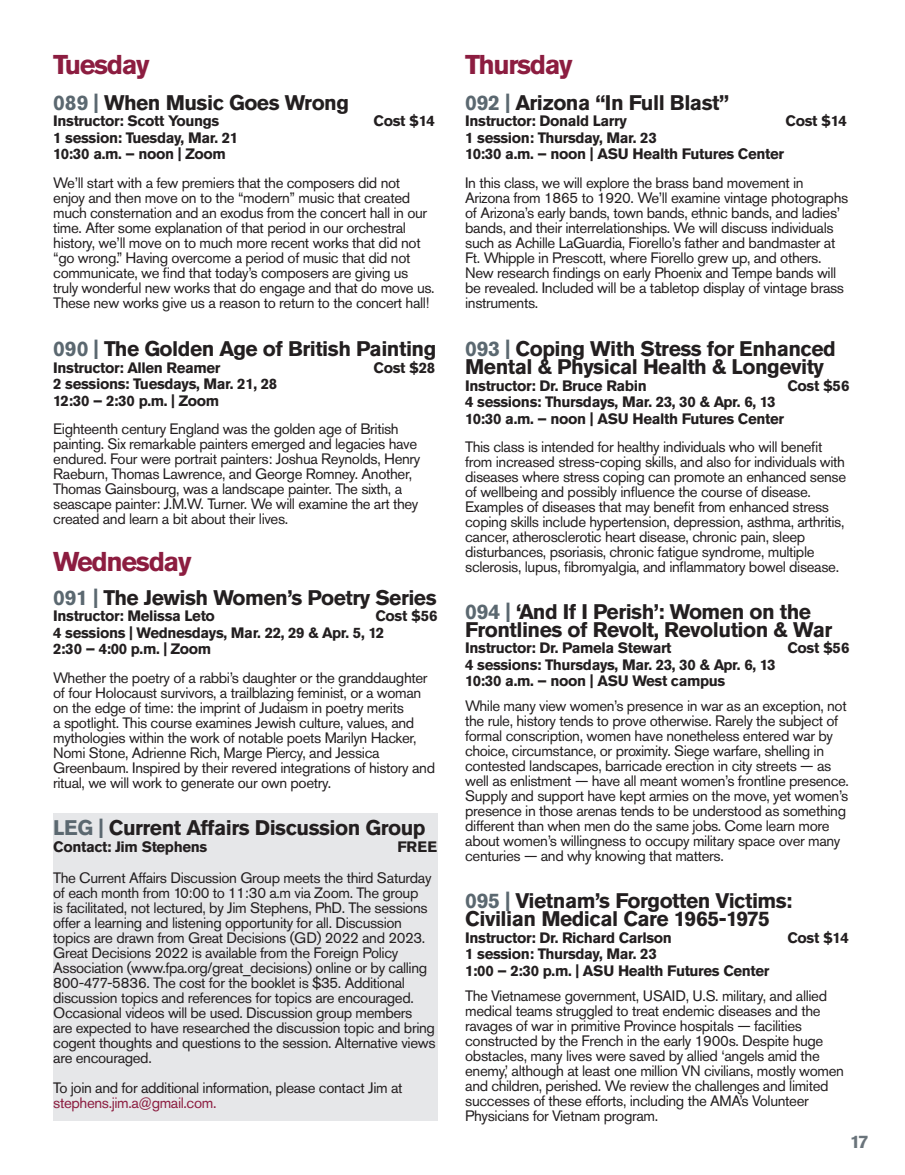
<style>
.page{position:relative;width:905px;height:1175px;background:#fff}
.page>*{position:absolute;margin:0;border:0;box-sizing:border-box;transform-origin:0 0}
.Day_of_the_Week{font:700 27px "Akzidenz Grotesk Std";letter-spacing:-.05em;color:#8c1d40}
.Day_of_the_Week-2{font:700 21px/18px "Akzidenz Grotesk Std";letter-spacing:-.025em;color:#231f20}
.t1{font:700 18px "Akzidenz Grotesk Std";color:#6a747b}
.Day_of_the_Week-3{font:15px/15px "Akzidenz Grotesk Std";letter-spacing:-.025em;color:#231f20}
.Day_of_the_Week-4{font:700 15px/16.5px "Akzidenz Grotesk Std";letter-spacing:-.025em;color:#231f20}
.s1{color:#5b6870}
.s2{font-weight:700}
.s3{color:#8c1d40}
</style>
<div class="page">
<div style="left:53px;top:813px;width:385px;height:307px;background:#e6e7e9"></div>
<p class="Day_of_the_Week" style="left:53px;top:49px;width:98px">Tuesday</p>
<p class="Day_of_the_Week-2" style="left:53px;top:94px;width:297px"><span class="s1">089 |</span> When Music Goes Wrong</p>
<p class="Day_of_the_Week-4" style="left:53px;top:113px;width:168px">Instructor: Scott Youngs</p>
<p class="Day_of_the_Week-4" style="left:373px;top:113px;width:63px">Cost $14</p>
<p class="Day_of_the_Week-4" style="left:53px;top:129px;width:186px">1 session: Tuesday, Mar. 21<br>10:30 a.m. – noon | Zoom</p>
<p class="Day_of_the_Week-3" style="left:53px;top:175px;width:383px">We’ll start with a few premiers that the composers did not enjoy and then move on to the “modern” music that created much consternation and an exodus from the concert hall in our time. After some explanation of that period in our orchestral history, we’ll move on to much more recent works that did not “go wrong.” Having overcome a period of music that did not communicate, we find that today’s composers are giving us truly wonderful new works that do engage and that do move us.<br>These new works give us a reason to return to the concert hall!</p>
<p class="Day_of_the_Week-2" style="left:53px;top:340px;width:385px"><span class="s1">090 |</span> The Golden Age of British Painting</p>
<p class="Day_of_the_Week-4" style="left:53px;top:359px;width:169px">Instructor: Allen Reamer</p>
<p class="Day_of_the_Week-4" style="left:373px;top:359px;width:63px">Cost $28</p>
<p class="Day_of_the_Week-4" style="left:53px;top:375px;width:225px">2 sessions: Tuesdays, Mar. 21, 28<br>12:30 – 2:30 p.m. | Zoom</p>
<p class="Day_of_the_Week-3" style="left:53px;top:421px;width:369px">Eighteenth century England was the golden age of British painting. Six remarkable painters emerged and legacies have endured. Four were portrait painters: Joshua Reynolds, Henry Raeburn, Thomas Lawrence, and George Romney. Another, Thomas Gainsbourg, was a landscape painter. The sixth, a seascape painter: J.M.W. Turner. We will examine the art they created and learn a bit about their lives.</p>
<p class="Day_of_the_Week" style="left:53px;top:546px;width:140px">Wednesday</p>
<p class="Day_of_the_Week-2" style="left:53px;top:588px;width:385px"><span class="s1">091 |</span> The Jewish Women’s Poetry Series</p>
<p class="Day_of_the_Week-4" style="left:53px;top:607px;width:163px">Instructor: Melissa Leto</p>
<p class="Day_of_the_Week-4" style="left:53px;top:607px;width:386px;text-indent:322px">Cost $56<br>4 sessions | Wednesdays, Mar. 22, 29 &amp; Apr. 5, 12<br>2:30 – 4:00 p.m. | Zoom</p>
<p class="Day_of_the_Week-3" style="left:53px;top:669px;width:383px">Whether the poetry of a rabbi’s daughter or the granddaughter of four Holocaust survivors, a trailblazing feminist, or a woman on the edge of time: the imprint of Judaism in poetry merits<br>a spotlight. This course examines Jewish culture, values, and mythologies within the work of notable poets Marilyn Hacker, Nomi Stone, Adrienne Rich, Marge Piercy, and Jessica Greenbaum. Inspired by their revered integrations of history and ritual, we will work to generate our own poetry.</p>
<p class="Day_of_the_Week-2" style="left:53px;top:818px;width:374px"><span class="s1">LEG |</span> Current Affairs Discussion Group</p>
<p class="Day_of_the_Week-4" style="left:53px;top:838px;width:155px">Contact: Jim Stephens</p>
<p class="Day_of_the_Week-3" style="left:53px;top:830px;width:385px;line-height:31.5px;text-indent:344px"><span class="s2">FREE<br></span>The Current Affairs Discussion Group meets the third Saturday</p>
<p class="Day_of_the_Week-3" style="left:53px;top:885px;width:384px">of each month from 10:00 to 11:30 a.m via Zoom. The group<br>is facilitated, not lectured, by Jim Stephens, PhD. The sessions offer a learning and listening opportunity for all. Discussion topics are drawn from Great Decisions (GD) 2022 and 2023.<br>Great Decisions 2022 is available from the Foreign Policy Association (www.fpa.org/great_decisions) online or by calling 800-477-5836. The cost for the booklet is $35. Additional discussion topics and references for topics are encouraged.<br>Occasional videos will be used. Discussion group members<br>are expected to have researched the discussion topic and bring cogent thoughts and questions to the session. Alternative views are encouraged.</p>
<p class="Day_of_the_Week-3" style="left:53px;top:1080px;width:351px">To join and for additional information, please contact Jim at <span class="s3">stephens.jim.a@gmail.com.</span></p>
<p class="Day_of_the_Week" style="left:465px;top:49px;width:109px">Thursday</p>
<p class="Day_of_the_Week-2" style="left:465px;top:94px;width:265px"><span class="s1">092 |</span> Arizona “In Full Blast”</p>
<p class="Day_of_the_Week-4" style="left:465px;top:113px;width:163px">Instructor: Donald Larry</p>
<p class="Day_of_the_Week-4" style="left:785px;top:113px;width:63px">Cost $14</p>
<p class="Day_of_the_Week-4" style="left:465px;top:129px;width:320px">1 session: Thursday, Mar. 23<br>10:30 a.m. – noon | ASU Health Futures Center</p>
<p class="Day_of_the_Week-3" style="left:465px;top:175px;width:384px">In this class, we will explore the brass band movement in Arizona from 1865 to 1920. We’ll examine vintage photographs of Arizona’s early bands, town bands, ethnic bands, and ladies’ bands, and their interrelationships. We will discuss individuals such as Achille LaGuardia, Fiorello’s father and bandmaster at Ft. Whipple in Prescott, where Fiorello grew up, and others.<br>New research findings on early Phoenix and Tempe bands will be revealed. Included will be a tabletop display of vintage brass instruments.</p>
<p class="Day_of_the_Week-2" style="left:465px;top:340px;width:372px"><span class="s1">093 |</span> Coping With Stress for Enhanced<br>Mental &amp; Physical Health &amp; Longevity</p>
<p class="Day_of_the_Week-4" style="left:465px;top:377px;width:183px">Instructor: Dr. Bruce Rabin</p>
<p class="Day_of_the_Week-4" style="left:787px;top:377px;width:63px">Cost $56</p>
<p class="Day_of_the_Week-4" style="left:465px;top:393px;width:320px">4 sessions: Thursdays, Mar. 23, 30 &amp; Apr. 6, 13<br>10:30 a.m. – noon | ASU Health Futures Center</p>
<p class="Day_of_the_Week-3" style="left:465px;top:439px;width:382px">This class is intended for healthy individuals who will benefit from increased stress-coping skills, and also for individuals with diseases where stress coping can promote an enhanced sense of wellbeing and possibly influence the course of disease.<br>Examples of diseases that may benefit from enhanced stress coping skills include hypertension, depression, asthma, arthritis, cancer, atherosclerotic heart disease, chronic pain, sleep disturbances, psoriasis, chronic fatigue syndrome, multiple sclerosis, lupus, fibromyalgia, and inflammatory bowel disease.</p>
<p class="Day_of_the_Week-2" style="left:465px;top:602px;width:368px"><span class="s1">094 |</span> ‘And If I Perish’: Women on the<br>Frontlines of Revolt, Revolution &amp; War</p>
<p class="Day_of_the_Week-4" style="left:465px;top:639px;width:208px">Instructor: Dr. Pamela Stewart</p>
<p class="Day_of_the_Week-4" style="left:787px;top:639px;width:63px">Cost $56</p>
<p class="Day_of_the_Week-4" style="left:465px;top:656px;width:312px">4 sessions: Thursdays, Mar. 23, 30 &amp; Apr. 6, 13<br>10:30 a.m. – noon | ASU West campus</p>
<p class="Day_of_the_Week-3" style="left:465px;top:698px;width:385px">While many view women’s presence in war as an exception, not the rule, history tends to prove otherwise. Rarely the subject of formal conscription, women have nonetheless entered war by choice, circumstance, or proximity. Siege warfare, shelling in contested landscapes, barricade erection in city streets — as well as enlistment — have all meant women’s frontline presence.<br>Supply and support have kept armies on the move, yet women’s presence in those arenas tends to be understood as something different than when men do the same jobs. Come learn more about women’s willingness to occupy military space over many centuries — and why knowing that matters.</p>
<p class="Day_of_the_Week-2" style="left:465px;top:891px;width:329px"><span class="s1">095 |</span> Vietnam’s Forgotten Victims:<br>Civilian Medical Care 1965-1975</p>
<p class="Day_of_the_Week-4" style="left:465px;top:929px;width:208px">Instructor: Dr. Richard Carlson</p>
<p class="Day_of_the_Week-4" style="left:787px;top:929px;width:63px">Cost $14</p>
<p class="Day_of_the_Week-4" style="left:465px;top:945px;width:306px">1 session: Thursday, Mar. 23<br>1:00 – 2:30 p.m. | ASU Health Futures Center</p>
<p class="Day_of_the_Week-3" style="left:465px;top:987px;width:380px">The Vietnamese government, USAID, U.S. military, and allied medical teams struggled to treat endemic diseases and the ravages of war in primitive Province hospitals — facilities constructed by the French in the early 1900s. Despite huge obstacles, many lives were saved by allied ‘angels amid the enemy,’ although at least one million VN civilians, mostly women and children, perished. We review the challenges and limited successes of these efforts, including the AMA’s Volunteer Physicians for Vietnam program.</p>
<p class="t1" style="left:850px;top:1131px;width:20px">17</p>
</div>
